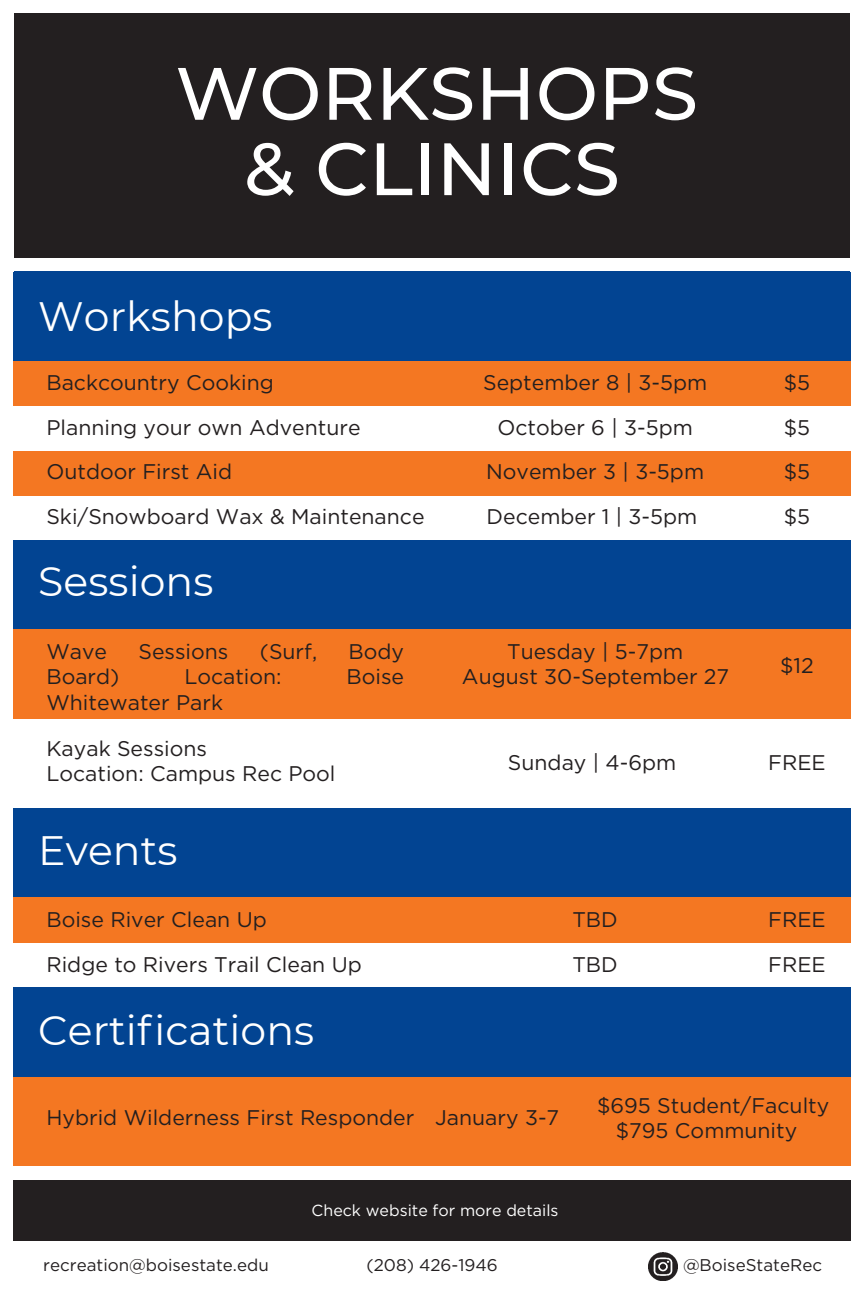
<style>
.page{position:relative;width:864px;height:1296px;background:#fff}
.page>*{position:absolute;margin:0;border:0;box-sizing:border-box;transform-origin:0 0}
.t1{font:500 74px/75.4px "Montserrat";letter-spacing:.005em;color:#fff;text-align:center}
.t2{font:41px "Montserrat";color:#fff}
.t3{font:21.2px/44.6px "Gotham";color:#231f20}
.t4{font:16.95px "Gotham";color:#231f20}
.t5{font:16px "Gotham";color:#fff}
</style>
<div class="page">
<div style="left:0;top:4px;width:864px;height:254px;background:#231f20"></div>
<div style="left:13px;top:272px;width:838px;height:89px;background:#024492"></div>
<div style="left:13px;top:361px;width:838px;height:45px;background:#f47722"></div>
<div style="left:13px;top:451px;width:838px;height:44px;background:#f47722"></div>
<div style="left:13px;top:1076px;width:838px;height:90px;background:#f47722"></div>
<img style="left:649px;top:1252px;width:28px;height:29px">
<div style="left:13px;top:1181px;width:838px;height:60px;background:#231f20"></div>
<div style="left:13px;top:540px;width:838px;height:89px;background:#024492"></div>
<div style="left:13px;top:630px;width:838px;height:89px;background:#f47722"></div>
<div style="left:13px;top:808px;width:838px;height:90px;background:#024492"></div>
<div style="left:13px;top:898px;width:838px;height:44px;background:#f47722"></div>
<div style="left:13px;top:987px;width:838px;height:89px;background:#024492"></div>
<div style="left:0;top:0;width:13px;height:272px;background:#fff"></div>
<div style="left:851px;top:0;width:13px;height:272px;background:#fff"></div>
<div style="left:0;top:0;width:864px;height:13px;background:#fff"></div>
<p class="t1" style="left:176px;top:56px;width:524px">WORKSHOPS &amp; CLINICS</p>
<p class="t2" style="left:38px;top:291px;width:236px">Workshops</p>
<p class="t3" style="left:46px;top:360px;width:229px">Backcountry Cooking</p>
<p class="t3" style="left:46px;top:405px;width:316px">Planning your own Adventure<br>Outdoor First Aid</p>
<p class="t3" style="left:46px;top:494px;width:380px">Ski/Snowboard Wax &amp; Maintenance</p>
<p class="t2" style="left:38px;top:556px;width:177px">Sessions</p>
<p class="t3" style="left:46px;top:629px;width:62px">Wave</p>
<p class="t3" style="left:138px;top:629px;width:92px">Sessions</p>
<p class="t3" style="left:260px;top:629px;width:59px">(Surf,</p>
<p class="t3" style="left:349px;top:629px;width:57px">Body</p>
<p class="t3" style="left:46px;top:655px;width:75px">Board)</p>
<p class="t3" style="left:184px;top:655px;width:99px">Location:</p>
<p class="t3" style="left:347px;top:655px;width:59px">Boise</p>
<p class="t3" style="left:46px;top:680px;width:178px">Whitewater Park</p>
<p class="t3" style="left:46px;top:726px;width:162px">Kayak Sessions</p>
<p class="t3" style="left:46px;top:751px;width:291px">Location: Campus Rec Pool</p>
<p class="t3" style="left:483px;top:360px;width:226px;text-align:center">September 8 | 3-5pm<br>October 6 | 3-5pm<br>November 3 | 3-5pm<br>December 1 | 3-5pm</p>
<p class="t3" style="left:507px;top:629px;width:178px">Tuesday | 5-7pm</p>
<p class="t3" style="left:462px;top:655px;width:269px">August 30-September 27</p>
<p class="t3" style="left:508px;top:740px;width:170px">Sunday | 4-6pm</p>
<p class="t3" style="left:784px;top:360px;width:28px;text-align:justify">$5 $5 $5 $5</p>
<p class="t3" style="left:780px;top:643px;width:35px">$12</p>
<p class="t3" style="left:768px;top:740px;width:59px">FREE</p>
<p class="t2" style="left:38px;top:825px;width:141px">Events</p>
<p class="t3" style="left:46px;top:898px;width:222px">Boise River Clean Up</p>
<p class="t3" style="left:46px;top:942px;width:317px">Ridge to Rivers Trail Clean Up</p>
<p class="t2" style="left:38px;top:1005px;width:277px">Certifications</p>
<p class="t3" style="left:46px;top:1095px;width:369px">Hybrid Wilderness First Responder</p>
<p class="t3" style="left:572px;top:898px;width:47px">TBD<br>TBD</p>
<p class="t3" style="left:768px;top:898px;width:59px">FREE<br>FREE</p>
<p class="t3" style="left:435px;top:1095px;width:126px">January 3-7</p>
<p class="t3" style="left:616px;top:1093px;width:215px;line-height:25.1px;text-indent:-19px">$695 Student/Faculty $795 Community</p>
<p class="t5" style="left:312px;top:1200px;width:248px">Check website for more details</p>
<p class="t4" style="left:43px;top:1255px;width:227px">recreation@boisestate.edu</p>
<p class="t4" style="left:366px;top:1255px;width:133px">(208) 426-1946</p>
<p class="t4" style="left:683px;top:1255px;width:141px">@BoiseStateRec</p>
</div>
